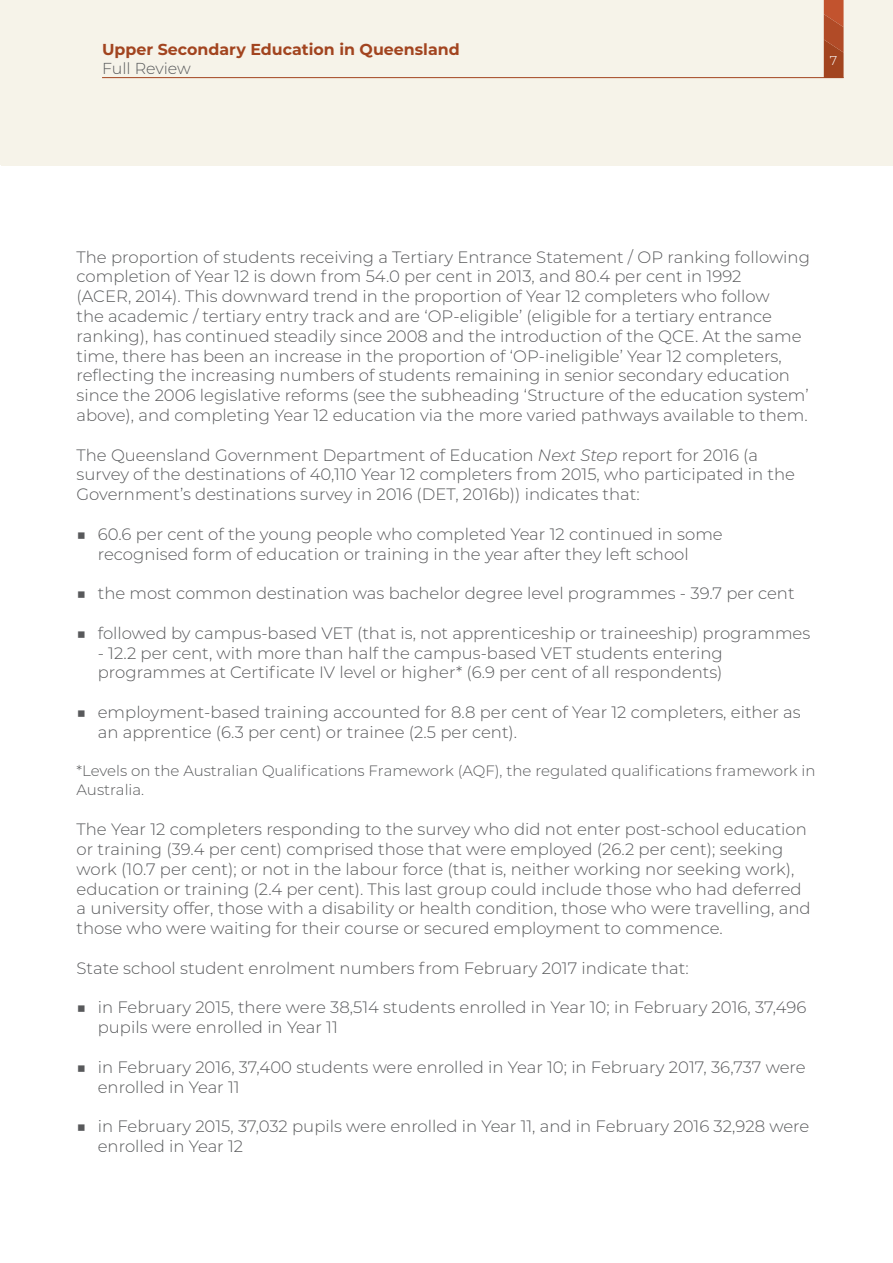
<style>
.page{position:relative;width:893px;height:1263px;background:#fff}
.page>*{position:absolute;margin:0;border:0;box-sizing:border-box;transform-origin:0 0}
.t1{font:300 16.5px/19.8px "Montserrat";color:#58595b}
.t2{font:700 15.9px "Montserrat";color:#a2441f}
.t3{font:300 15.9px "Montserrat";color:#58595b}
.t4{font:300 15px/19.8px "Montserrat";color:#58595b}
.t5{font:300 12.9px "Montserrat";color:#fff}
.s1{font-style:italic}
</style>
<div class="page">
<hr style="left:0;top:0;width:1px;height:164px;background:#f6f3e9">
<div style="left:1px;top:0;width:892px;height:165px;background:#f6f3e9"></div>
<svg style="left:824px;top:0;width:19px;height:77px"></svg>
<hr style="left:102px;top:77px;width:741px;height:1px;background:#a2441f">
<p class="t2" style="left:102px;top:37px;width:359px">Upper Secondary Education in Queensland</p>
<p class="t3" style="left:102px;top:57px;width:90px">Full Review</p>
<p class="t5" style="left:830px;top:52px;width:9px">7</p>
<p class="t1" style="left:77px;top:246px;width:735px">The proportion of students receiving a Tertiary Entrance Statement / OP ranking following completion of Year 12 is down from 54.0 per cent in 2013, and 80.4 per cent in 1992<br>(ACER, 2014). This downward trend in the proportion of Year 12 completers who follow<br>the academic / tertiary entry track and are ‘OP-eligible’ (eligible for a tertiary entrance ranking), has continued steadily since 2008 and the introduction of the QCE. At the same time, there has been an increase in the proportion of ‘OP-ineligible’ Year 12 completers, reflecting the increasing numbers of students remaining in senior secondary education since the 2006 legislative reforms (see the subheading ‘Structure of the education system’ above), and completing Year 12 education via the more varied pathways available to them.</p>
<p class="t1" style="left:77px;top:444px;width:720px">The Queensland Government Department of Education <span class="s1">Next Step</span> report for 2016 (a survey of the destinations of 40,110 Year 12 completers from 2015, who participated in the<br>Government’s destinations survey in 2016 (DET, 2016b)) indicates that:</p>
<p class="t1" style="left:98px;top:524px;width:626px;text-indent:-21px">■ 60.6 per cent of the young people who completed Year 12 continued in some recognised form of education or training in the year after they left school</p>
<p class="t1" style="left:77px;top:583px;width:720px">■ the most common destination was bachelor degree level programmes - 39.7 per cent</p>
<p class="t1" style="left:77px;top:623px;width:735px">■ followed by campus-based VET (that is, not apprenticeship or traineeship) programmes</p>
<p class="t1" style="left:98px;top:642px;width:627px">- 12.2 per cent, with more than half the campus-based VET students entering programmes at Certificate IV level or higher* (6.9 per cent of all respondents)</p>
<p class="t1" style="left:98px;top:702px;width:704px;text-indent:-21px">■ employment-based training accounted for 8.8 per cent of Year 12 completers, either as an apprentice (6.3 per cent) or trainee (2.5 per cent).</p>
<p class="t4" style="left:77px;top:760px;width:741px">*Levels on the Australian Qualifications Framework (AQF), the regulated qualifications framework in<br>Australia.</p>
<p class="t1" style="left:77px;top:819px;width:736px">The Year 12 completers responding to the survey who did not enter post-school education or training (39.4 per cent) comprised those that were employed (26.2 per cent); seeking work (10.7 per cent); or not in the labour force (that is, neither working nor seeking work), education or training (2.4 per cent). This last group could include those who had deferred a university offer, those with a disability or health condition, those who were travelling, and those who were waiting for their course or secured employment to commence.</p>
<p class="t1" style="left:77px;top:957px;width:614px">State school student enrolment numbers from February 2017 indicate that:</p>
<p class="t1" style="left:98px;top:997px;width:710px;text-indent:-21px">■ in February 2015, there were 38,514 students enrolled in Year 10; in February 2016, 37,496 pupils were enrolled in Year 11</p>
<p class="t1" style="left:98px;top:1056px;width:709px;text-indent:-21px">■ in February 2016, 37,400 students were enrolled in Year 10; in February 2017, 36,737 were enrolled in Year 11</p>
<p class="t1" style="left:98px;top:1116px;width:713px;text-indent:-21px">■ in February 2015, 37,032 pupils were enrolled in Year 11, and in February 2016 32,928 were enrolled in Year 12</p>
</div>
